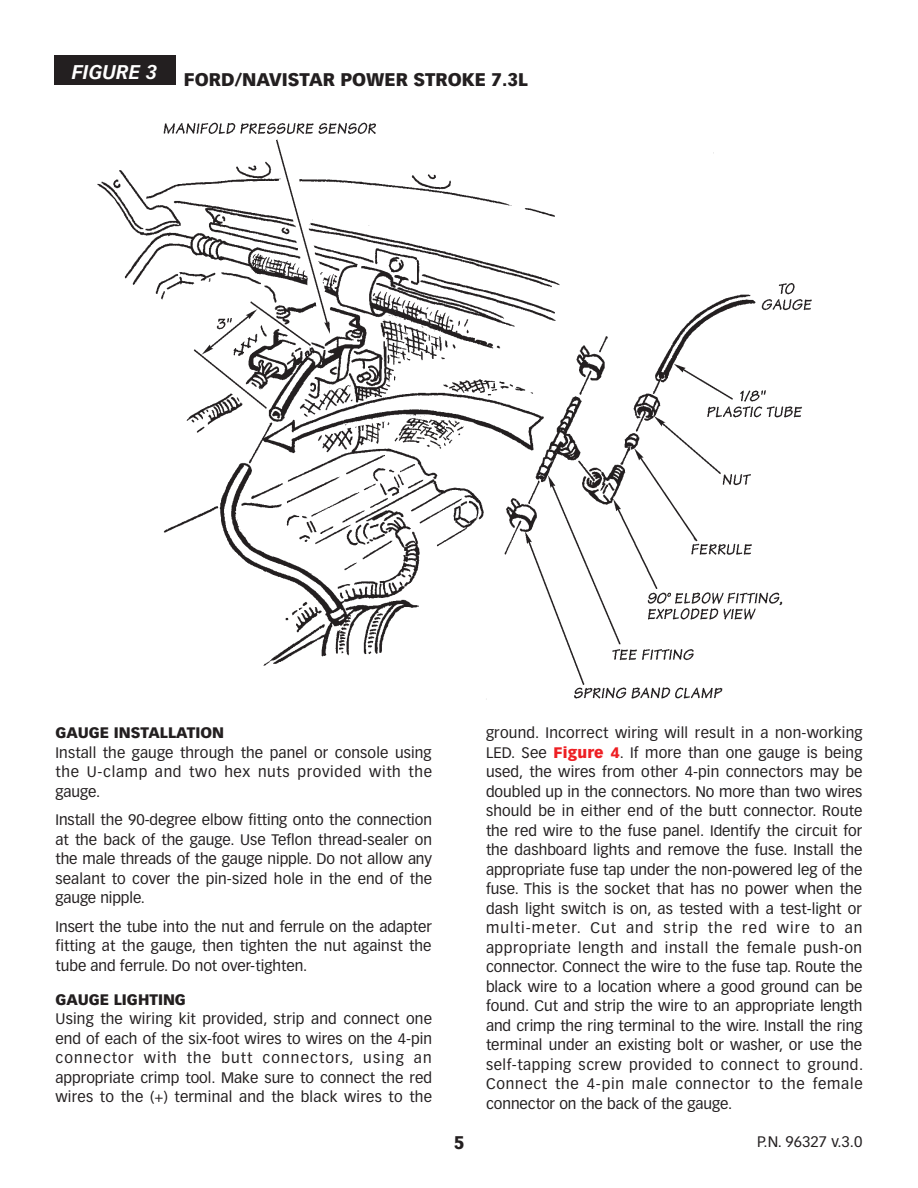
<style>
.page{position:relative;width:918px;height:1188px;background:#fff}
.page>*{position:absolute;margin:0;border:0;box-sizing:border-box;transform-origin:0 0}
.t1{font:italic 700 19.5px "Vectora LT Std";color:#fff}
.t2{font:900 18px "Vectora LT Std";color:#231f20}
.t3{font:15px/19.5px "Vectora LT Std";letter-spacing:.01em;color:#231f20;text-align:justify}
.t4{font:900 15px "Vectora LT Std";color:#231f20}
.s1{font-weight:900;color:#ee1f23}
</style>
<div class="page">
<img style="left:97px;top:122px;width:715px;height:578px">
<div style="left:54px;top:56px;width:122px;height:29px;background:#231f20"></div>
<h1 class="t1" style="left:72px;top:61px;width:87px">FIGURE 3</h1>
<p class="t2" style="left:184px;top:69px;width:14px">FORD</p>
<p class="t2" style="left:235px;top:69px;width:59px">/NAVISTAR</p>
<p class="t2" style="left:340px;top:69px;width:86px">POWER STRO</p>
<p class="t2" style="left:462px;top:69px;width:66px">KE 7.3L</p>
<p class="t4" style="left:56px;top:724px;width:69px">GAUGE INSTALLATION</p>
<p class="t3" style="left:56px;top:743px;width:378px">Install the gauge through the panel or console using the U-clamp and two hex nuts provided with the gauge.</p>
<p class="t3" style="left:56px;top:811px;width:378px">Install the 90-degree elbow fitting onto the connection at the back of the gauge. Use Teflon thread-sealer on the male threads of the gauge nipple. Do not allow any sealant to cover the pin-sized hole in the end of the gauge nipple.</p>
<p class="t3" style="left:56px;top:917px;width:378px">Insert the tube into the nut and ferrule on the adapter fitting at the gauge, then tighten the nut against the tube and ferrule. Do not over-tighten.</p>
<p class="t4" style="left:56px;top:990px;width:93px">GAUGE LIGHTIN</p>
<p class="t4" style="left:175px;top:990px;width:13px">G</p>
<p class="t3" style="left:56px;top:1009px;width:378px">Using the wiring kit provided, strip and connect one end of each of the six-foot wires to wires on the 4-pin connector with the butt connectors, using an appropriate crimp tool. Make sure to connect the red wires to the (+) terminal and the black wires to the</p>
<p class="t2" style="left:454px;top:1132px;width:12px">5</p>
<p class="t3" style="left:486px;top:724px;width:379px">ground. Incorrect wiring will result in a non-working LED. See <span class="s1">Figure 4</span>. If more than one gauge is being used, the wires from other 4-pin connectors may be doubled up in the connectors. No more than two wires should be in either end of the butt connector. Route the red wire to the fuse panel. Identify the circuit for the dashboard lights and remove the fuse. Install the appropriate fuse tap under the non-powered leg of the fuse. This is the socket that has no power when the dash light switch is on, as tested with a test-light or multi-meter. Cut and strip the red wire to an appropriate length and install the female push-on connector. Connect the wire to the fuse tap. Route the black wire to a location where a good ground can be found. Cut and strip the wire to an appropriate length and crimp the ring terminal to the wire. Install the ring terminal under an existing bolt or washer, or use the self-tapping screw provided to connect to ground.<br>Connect the 4-pin male connector to the female connector on the back of the gauge.</p>
<p class="t3" style="left:757px;top:1132px;width:107px">P.N. 96327 v.3.0</p>
</div>
